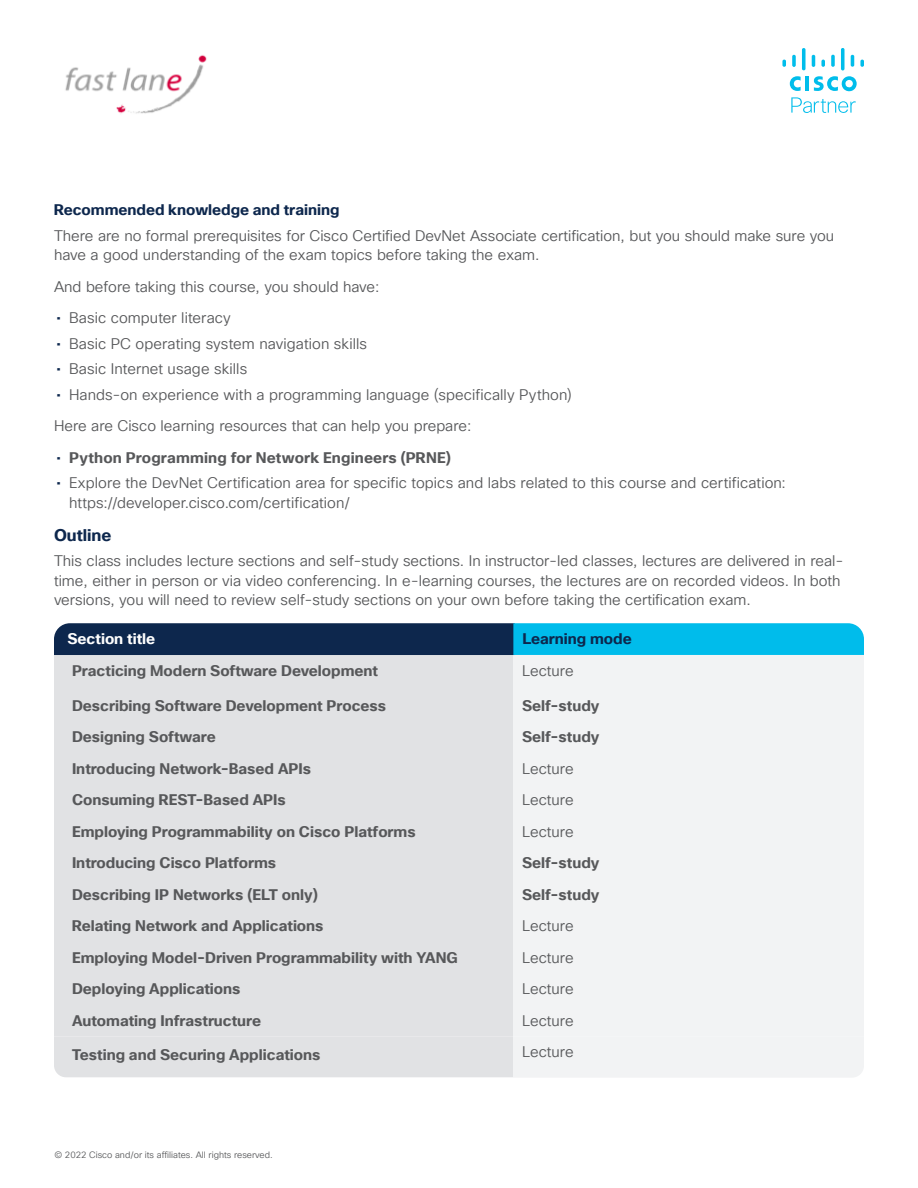
<style>
.page{position:relative;width:918px;height:1188px;background:#fff}
.page>*{position:absolute;margin:0;border:0;box-sizing:border-box;transform-origin:0 0}
.Subhead3_Midnight_bl{font:700 16.5px "Cisco Sans TT";color:#0d274d}
.Body{font:15px/19.5px "Cisco Sans TT Light";color:#57585a}
.Table_body{font:700 15px "Cisco Sans TT";color:#57585a}
.Table_body-2{font:15px "Cisco Sans TT Light";color:#57585a}
.Subhead4_midnight_bl{font:700 15px "Cisco Sans TT";color:#0d274d}
.Table_Head{font:700 15px "Cisco Sans TT";color:#fff}
.Table_Head-2{font:700 15px "Cisco Sans TT";color:#0d274d}
.Footer_white{font:9px "Cisco Sans TT Light";color:#58595b}
.s1{font-family:"Cisco Sans TT";color:#0d274d}
.s2{font-weight:400;color:#0d274d}
</style>
<div class="page">
<svg style="left:790px;top:76px;width:67px;height:37px"></svg>
<svg style="left:782px;top:60px;width:4px;height:7px"></svg>
<svg style="left:792px;top:54px;width:4px;height:13px"></svg>
<svg style="left:802px;top:48px;width:4px;height:22px"></svg>
<svg style="left:812px;top:54px;width:3px;height:13px"></svg>
<svg style="left:821px;top:60px;width:4px;height:7px"></svg>
<svg style="left:831px;top:54px;width:4px;height:13px"></svg>
<svg style="left:841px;top:48px;width:4px;height:22px"></svg>
<svg style="left:851px;top:54px;width:3px;height:13px"></svg>
<svg style="left:860px;top:59px;width:4px;height:8px"></svg>
<div style="left:54px;top:655px;width:459px;height:381px;background:#e1e2e4"></div>
<div style="left:513px;top:655px;width:351px;height:381px;background:#f2f3f4"></div>
<svg style="left:54px;top:623px;width:810px;height:32px;background:#0a6992"></svg>
<svg style="left:54px;top:1036px;width:810px;height:41px"></svg>
<img style="left:65px;top:55px;width:142px;height:59px">
<p class="Subhead4_midnight_bl" style="left:54px;top:200px;width:287px">Recommended knowledge and training</p>
<p class="Body" style="left:54px;top:226px;width:782px">There are no formal prerequisites for Cisco Certified DevNet Associate certification, but you should make sure you have a good understanding of the exam topics before taking the exam.</p>
<p class="Body" style="left:54px;top:277px;width:327px">And before taking this course, you should have:</p>
<p class="Body" style="left:56px;top:309px;width:176px"><span class="s1">•</span> Basic computer literacy</p>
<p class="Body" style="left:56px;top:334px;width:312px"><span class="s1">•</span> Basic PC operating system navigation skills</p>
<p class="Body" style="left:56px;top:360px;width:192px"><span class="s1">•</span> Basic Internet usage skills</p>
<p class="Body" style="left:56px;top:385px;width:517px"><span class="s1">•</span> Hands-on experience with a programming language (specifically Python)</p>
<p class="Body" style="left:54px;top:417px;width:419px">Here are Cisco learning resources that can help you prepare:</p>
<p class="Table_body" style="left:56px;top:447px;width:396px"><span class="s2">•</span> Python Programming for Network Engineers (PRNE)</p>
<p class="Body" style="left:69px;top:474px;width:719px;text-indent:-13px"><span class="s1">•</span> Explore the DevNet Certification area for specific topics and labs related to this course and certification: https: //developer. cisco. com/certification/</p>
<p class="Subhead3_Midnight_bl" style="left:54px;top:524px;width:59px">Outline</p>
<p class="Body" style="left:54px;top:552px;width:791px">This class includes lecture sections and self-study sections. In instructor-led classes, lectures are delivered in real&shy;time, either in person or via video conferencing. In e-learning courses, the lectures are on recorded videos. In both versions, you will need to review self-study sections on your own before taking the certification exam.</p>
<p class="Table_Head" style="left:68px;top:629px;width:89px">Section title</p>
<p class="Table_Head-2" style="left:522px;top:629px;width:111px">Learning mode</p>
<p class="Table_body" style="left:72px;top:661px;width:308px">Practicing Modern Software Development</p>
<p class="Table_body-2" style="left:522px;top:661px;width:53px">Lecture</p>
<p class="Table_body" style="left:72px;top:695px;width:316px">Describing Software Development Process</p>
<p class="Table_body" style="left:522px;top:695px;width:79px">Self-study</p>
<p class="Table_body" style="left:72px;top:727px;width:145px">Designing Software</p>
<p class="Table_body" style="left:522px;top:727px;width:79px">Self-study</p>
<p class="Table_body" style="left:72px;top:758px;width:241px">Introducing Network-Based APIs</p>
<p class="Table_body-2" style="left:522px;top:759px;width:53px">Lecture</p>
<p class="Table_body" style="left:72px;top:790px;width:215px">Consuming REST-Based APIs</p>
<p class="Table_body-2" style="left:522px;top:790px;width:53px">Lecture</p>
<p class="Table_body" style="left:72px;top:821px;width:345px">Employing Programmability on Cisco Platforms</p>
<p class="Table_body-2" style="left:522px;top:822px;width:53px">Lecture</p>
<p class="Table_body" style="left:72px;top:853px;width:206px">Introducing Cisco Platforms</p>
<p class="Table_body" style="left:522px;top:853px;width:79px">Self-study</p>
<p class="Table_body" style="left:72px;top:884px;width:247px">Describing IP Networks (ELT only)</p>
<p class="Table_body" style="left:522px;top:884px;width:79px">Self-study</p>
<p class="Table_body" style="left:72px;top:916px;width:253px">Relating Network and Applications</p>
<p class="Table_body-2" style="left:522px;top:916px;width:53px">Lecture</p>
<p class="Table_body" style="left:72px;top:947px;width:387px">Employing Model-Driven Programmability with YANG</p>
<p class="Table_body-2" style="left:522px;top:948px;width:53px">Lecture</p>
<p class="Table_body" style="left:72px;top:979px;width:170px">Deploying Applications</p>
<p class="Table_body-2" style="left:522px;top:979px;width:53px">Lecture</p>
<p class="Table_body" style="left:72px;top:1010px;width:191px">Automating Infrastructure</p>
<p class="Table_body-2" style="left:522px;top:1011px;width:53px">Lecture</p>
<p class="Table_body" style="left:72px;top:1045px;width:250px">Testing and Securing Applications</p>
<p class="Table_body-2" style="left:522px;top:1042px;width:53px">Lecture</p>
<p class="Footer_white" style="left:54px;top:1149px;width:220px">© 2022 Cisco and/or its affiliates. All rights reserved.</p>
</div>
